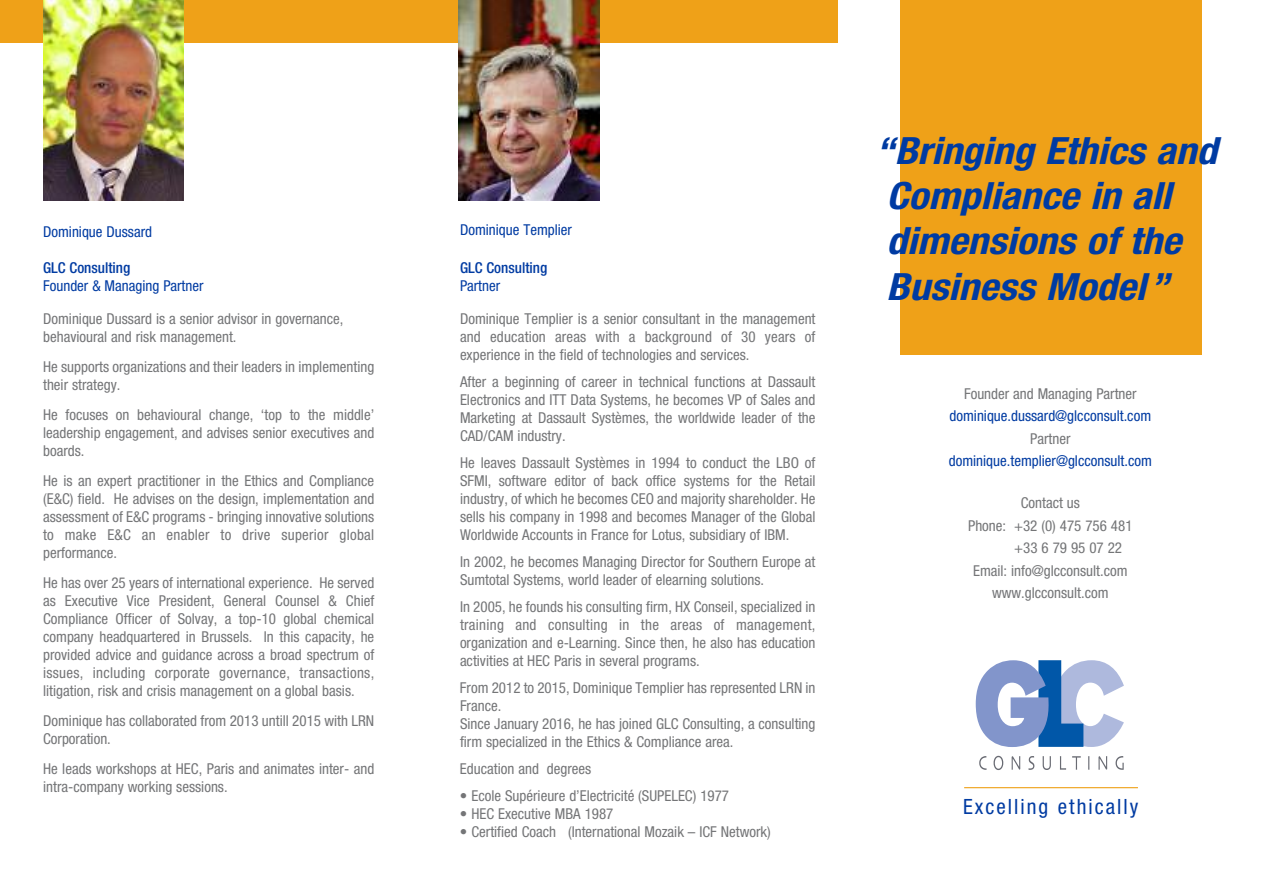
<style>
.page{position:relative;width:1263px;height:893px;background:#fff}
.page>*{position:absolute;margin:0;border:0;box-sizing:border-box;transform-origin:0 0}
.t1{font:italic 700 condensed 37.5px/45.2px "Helvetica Neue LT Std";color:#003ba2;scale:1.1 1}
.t2{font:condensed 21px "Helvetica Neue LT Std";letter-spacing:.095em;color:#003ba2}
.t3{font:condensed 15px/18px "Helvetica Neue LT Std";color:#747577;text-align:justify}
.t4{font:condensed 15px "Helvetica Neue LT Std";color:#003ba2}
.t5{font:500 condensed 15px "Helvetica Neue LT Std";color:#003ba2}
</style>
<div class="page">
<div style="left:1px;top:0;width:837px;height:42px;background:#efa118"></div>
<img style="left:43px;top:0;width:140px;height:201px">
<div style="left:901px;top:0;width:301px;height:355px;background:#efa118"></div>
<svg style="left:976px;top:660px;width:148px;height:87px"></svg>
<svg style="left:979px;top:756px;width:7px;height:14px"></svg>
<svg style="left:993px;top:756px;width:10px;height:14px"></svg>
<svg style="left:1012px;top:756px;width:8px;height:14px"></svg>
<svg style="left:1028px;top:756px;width:6px;height:14px"></svg>
<svg style="left:1043px;top:756px;width:8px;height:14px"></svg>
<svg style="left:1060px;top:756px;width:6px;height:14px"></svg>
<svg style="left:1072px;top:756px;width:9px;height:14px"></svg>
<svg style="left:1088px;top:756px;width:1px;height:14px"></svg>
<svg style="left:1098px;top:756px;width:9px;height:14px"></svg>
<svg style="left:1115px;top:756px;width:9px;height:14px"></svg>
<hr style="left:964px;top:787px;width:174px;height:1px;background:#efa118">
<img style="left:459px;top:0;width:140px;height:201px">
<p class="t4" style="left:43px;top:226px;width:110px">Dominique Dussard</p>
<p class="t5" style="left:43px;top:262px;width:89px">GLC Consulting</p>
<p class="t4" style="left:43px;top:280px;width:162px">Founder &amp; Managing Partner</p>
<p class="t3" style="left:43px;top:311px;width:302px">Dominique Dussard is a senior advisor in governance, behavioural and risk management.</p>
<p class="t3" style="left:43px;top:359px;width:333px">He supports organizations and their leaders in implementing their strategy.</p>
<p class="t3" style="left:43px;top:407px;width:333px">He focuses on behavioural change, ‘top to the middle’ leadership engagement, and advises senior executives and boards.</p>
<p class="t3" style="left:43px;top:473px;width:333px">He is an expert practitioner in the Ethics and Compliance (E&amp;C) field. He advises on the design, implementation and assessment of E&amp;C programs - bringing innovative solutions to make E&amp;C an enabler to drive superior global performance.</p>
<p class="t3" style="left:43px;top:575px;width:333px">He has over 25 years of international experience. He served as Executive Vice President, General Counsel &amp; Chief Compliance Officer of Solvay, a top-10 global chemical company headquartered in Brussels. In this capacity, he provided advice and guidance across a broad spectrum of issues, including corporate governance, transactions, litigation, risk and crisis management on a global basis.</p>
<p class="t3" style="left:43px;top:713px;width:333px">Dominique has collaborated from 2013 untill 2015 with LRN<br>Corporation.</p>
<p class="t3" style="left:43px;top:761px;width:333px">He leads workshops at HEC, Paris and animates inter- and intra-company working sessions.</p>
<p class="t4" style="left:460px;top:224px;width:114px">Dominique Templier</p>
<p class="t5" style="left:460px;top:262px;width:89px">GLC Consulting</p>
<p class="t4" style="left:460px;top:280px;width:42px">Partner</p>
<p class="t3" style="left:460px;top:310px;width:357px">Dominique Templier is a senior consultant in the management and education areas with a background of 30 years of experience in the field of technologies and services.</p>
<p class="t3" style="left:460px;top:373px;width:357px">After a beginning of career in technical functions at Dassault Electronics and ITT Data Systems, he becomes VP of Sales and Marketing at Dassault Systèmes, the worldwide leader of the CAD/CAM industry.</p>
<p class="t3" style="left:460px;top:454px;width:357px">He leaves Dassault Systèmes in 1994 to conduct the LBO of SFMI, software editor of back office systems for the Retail industry, of which he becomes CEO and majority shareholder. He sells his company in 1998 and becomes Manager of the Global Worldwide Accounts in France for Lotus, subsidiary of IBM.</p>
<p class="t3" style="left:460px;top:553px;width:357px">In 2002, he becomes Managing Director for Southern Europe at<br>Sumtotal Systems, world leader of elearning solutions.</p>
<p class="t3" style="left:460px;top:598px;width:357px">In 2005, he founds his consulting firm, HX Conseil, specialized in training and consulting in the areas of management, organization and e-Learning. Since then, he also has education activities at HEC Paris in several programs.</p>
<p class="t3" style="left:460px;top:679px;width:357px;text-align:left">From 2012 to 2015, Dominique Templier has represented LRN in France.<br>Since January 2016, he has joined GLC Consulting, a consulting firm specialized in the Ethics &amp; Compliance area.</p>
<p class="t3" style="left:460px;top:760px;width:133px">Education and degrees</p>
<p class="t3" style="left:460px;top:787px;width:271px">• Ecole Supérieure d’Electricité (SUPELEC) 1977</p>
<p class="t3" style="left:460px;top:805px;width:155px">• HEC Executive MBA 1987</p>
<p class="t3" style="left:460px;top:823px;width:312px">• Certified Coach (International Mozaik – ICF Network)</p>
<h1 class="t1" style="left:875px;top:132px;width:312px">“Bringing Ethics and<br>Compliance in all dimensions of the<br>Business Model”</h1>
<p class="t3" style="left:964px;top:386px;width:174px">Founder and Managing Partner</p>
<p class="t4" style="left:949px;top:411px;width:203px">dominique.dussard@glcconsult.com</p>
<p class="t3" style="left:1030px;top:431px;width:42px">Partner</p>
<p class="t4" style="left:949px;top:456px;width:205px">dominique.templier@glcconsult.com</p>
<p class="t3" style="left:1021px;top:495px;width:61px">Contact us</p>
<p class="t3" style="left:968px;top:518px;width:166px">Phone: +32 (0) 475 756 481</p>
<p class="t3" style="left:1014px;top:540px;width:110px">+33 6 79 95 07 22</p>
<p class="t3" style="left:973px;top:563px;width:156px">Email: info@glcconsult.com</p>
<p class="t3" style="left:992px;top:585px;width:118px">www.glcconsult.com</p>
<h2 class="t2" style="left:963px;top:799px;width:177px">Excelling ethically</h2>
</div>
